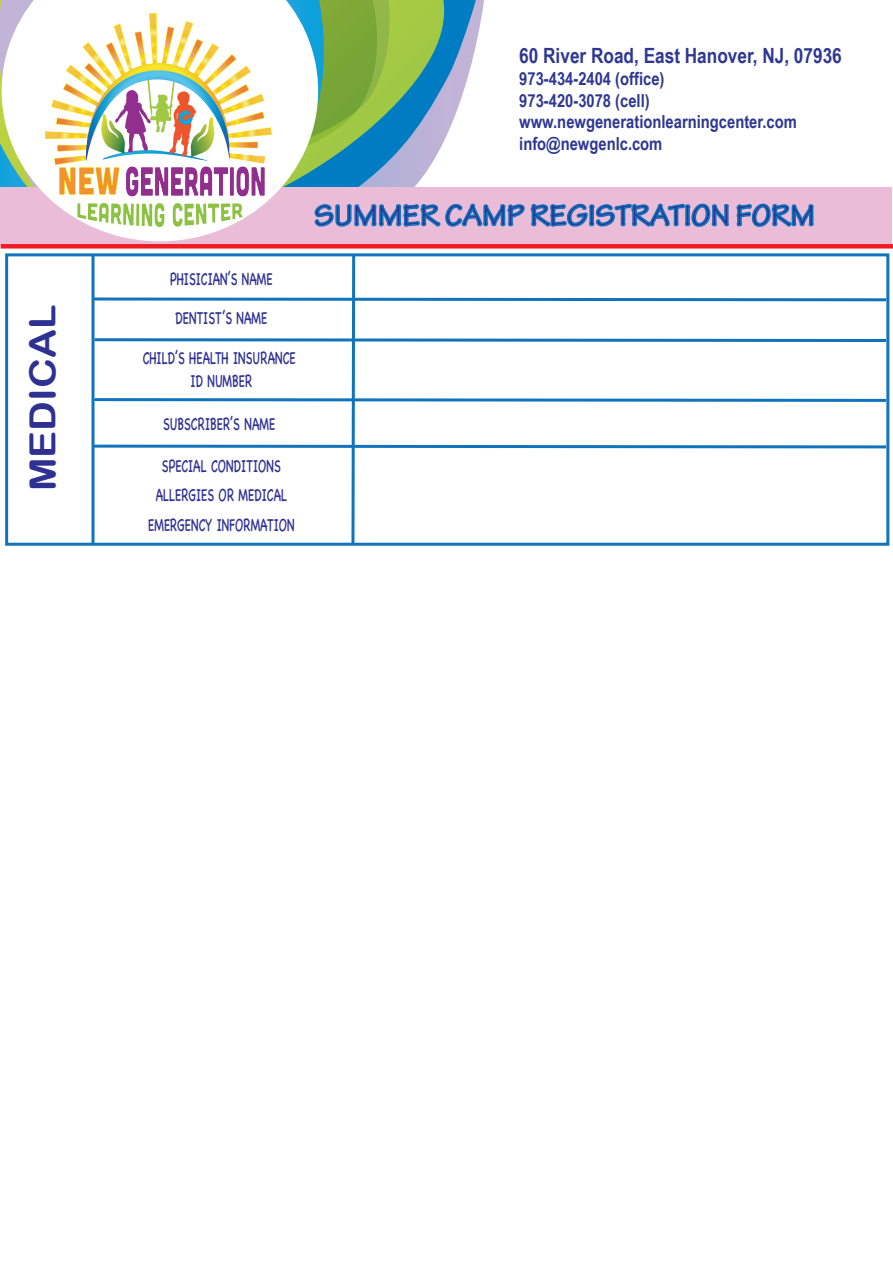
<style>
.page{position:relative;width:893px;height:1263px;background:#fff}
.page>*{position:absolute;margin:0;border:0;box-sizing:border-box;transform-origin:0 0}
.t1{font:36px "Arial Rounded MT Bold";color:#2e3092;scale:1.12 1}
.t2{font:700 31.5px "Tekton Pro";color:#2e3092}
.t3{font:700 21px "Arial Narrow";color:#2e3791}
.t4{font:18px/29.1px "Chalkboard SE";color:#2e3092;text-align:center;scale:.64 1}
.t5{font:700 18px/21.6px "Arial Narrow";color:#2e3791}
.t6{font:700 18px "Arial Narrow";color:#2e3791}
</style>
<div class="page">
<svg style="left:445px;top:0;width:39px;height:115px"></svg>
<svg style="left:390px;top:0;width:55px;height:115px;background:#72b072"></svg>
<svg style="left:328px;top:0;width:62px;height:115px;background:#82ad3b"></svg>
<svg style="left:0;top:0;width:328px;height:187px;background:#64aa7e"></svg>
<div style="left:0;top:187px;width:892px;height:58px;background:#eabcd8"></div>
<svg style="left:318px;top:115px;width:411px;height:112px"></svg>
<svg style="left:736px;top:203px;width:78px;height:24px"></svg>
<div style="left:1px;top:244px;width:892px;height:5px;background:#ee1d23"></div>
<svg style="left:90px;top:253px;width:799px;height:293px"></svg>
<svg style="left:2px;top:0;width:316px;height:241px"></svg>
<img style="left:46px;top:13px;width:225px;height:214px">
<h1 class="t1" style="left:21px;top:491px;width:168px;rotate:-90deg">MEDICAL</h1>
<p class="t3" style="left:519px;top:40px;width:324px">60 River Road, East Hanover, NJ, 07936</p>
<p class="t5" style="left:519px;top:67px;width:147px">973-434-2404 (office)</p>
<p class="t6" style="left:519px;top:87px;width:132px">973-420-3078 (cell)</p>
<p class="t5" style="left:519px;top:110px;width:279px">www.newgenerationlearningcenter.com info@newgenlc.com</p>
<p class="t4" style="left:170px;top:263px;width:162px">PHISICIAN’S NAME</p>
<p class="t4" style="left:143px;top:297px;width:241px;line-height:39.6px">DENTIST’S NAME<br>CHILD’S HEALTH INSURANCE</p>
<p class="t4" style="left:191px;top:365px;width:98px">ID NUMBER</p>
<p class="t4" style="left:163px;top:408px;width:177px">SUBSCRIBER’S NAME</p>
<p class="t4" style="left:148px;top:451px;width:231px">SPECIAL CONDITIONS<br>ALLERGIES OR MEDICAL<br>EMERGENCY INFORMATION</p>
<h2 class="t2" style="left:314px;top:197px;width:502px">SUMMER CAMP REGISTRATION FORM</h2>
</div>
